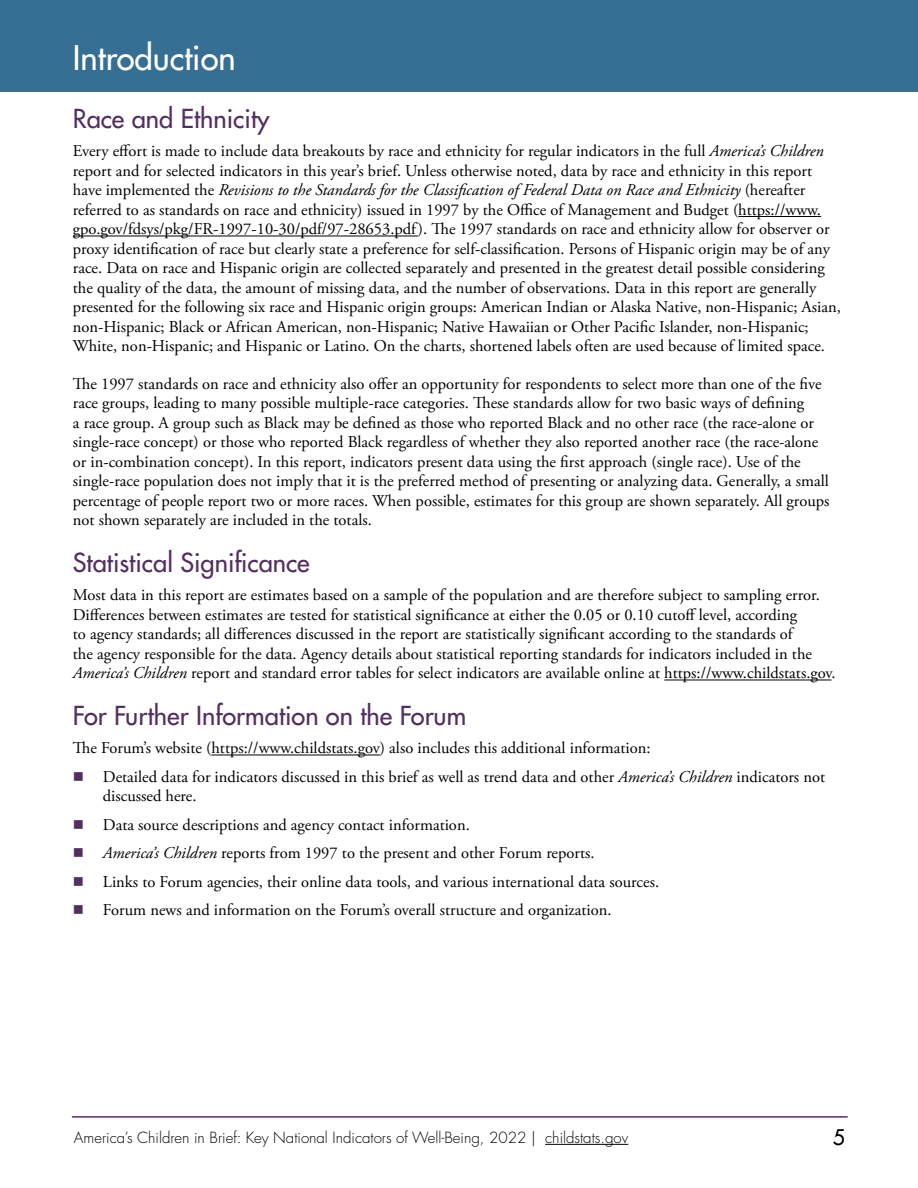
<style>
.page{position:relative;width:918px;height:1188px;background:#fff}
.page>*{position:absolute;margin:0;border:0;box-sizing:border-box;transform-origin:0 0}
.t1{font:500 33px "Futura LT Pro";color:#fff}
.t2{font:500 25.5px "Futura LT Pro";color:#532f61}
.t3{font:500 21px "Futura LT Pro";color:#000}
.t4{font:16.5px/19.5px "Adobe Garamond Pro";color:#000}
.t5{font:300 15px "Futura LT Pro";color:#000}
.s1{font-style:italic}
</style>
<div class="page">
<hr style="left:72px;top:1116px;width:775px;height:2px;background:#532f61">
<hr style="left:545px;top:1144px;width:83px;height:1px;background:#000">
<div style="left:0;top:0;width:918px;height:92px;background:#376e93"></div>
<hr style="left:738px;top:216px;width:83px;height:1px;background:#000">
<hr style="left:73px;top:236px;width:345px;height:1px;background:#000">
<hr style="left:664px;top:680px;width:167px;height:1px;background:#000">
<hr style="left:211px;top:755px;width:169px;height:1px;background:#000">
<h1 class="t1" style="left:73px;top:33px;width:164px">Introduction</h1>
<h3 class="t2" style="left:73px;top:99px;width:198px">Race and Ethnicity</h3>
<p class="t4" style="left:73px;top:142px;width:770px">Every effort is made to include data breakouts by race and ethnicity for regular indicators in the full <span class="s1">America’s Children </span>report and for selected indicators in this year’s brief. Unless otherwise noted, data by race and ethnicity in this report have implemented the <span class="s1">Revisions to the Standards for the Classification of Federal Data on Race and Ethnicity</span> (hereafter referred to as standards on race and ethnicity) issued in 1997 by the Office of Management and Budget (https://www. gpo.gov/fdsys/pkg/FR-1997-10-30/pdf/97-28653.pdf). The 1997 standards on race and ethnicity allow for observer or proxy identification of race but clearly state a preference for self-classification. Persons of Hispanic origin may be of any race. Data on race and Hispanic origin are collected separately and presented in the greatest detail possible considering the quality of the data, the amount of missing data, and the number of observations. Data in this report are generally presented for the following six race and Hispanic origin groups: American Indian or Alaska Native, non-Hispanic; Asian, non-Hispanic; Black or African American, non-Hispanic; Native Hawaiian or Other Pacific Islander, non-Hispanic; White, non-Hispanic; and Hispanic or Latino. On the charts, shortened labels often are used because of limited space.</p>
<p class="t4" style="left:73px;top:374px;width:758px">The 1997 standards on race and ethnicity also offer an opportunity for respondents to select more than one of the five race groups, leading to many possible multiple-race categories. These standards allow for two basic ways of defining<br>a race group. A group such as Black may be defined as those who reported Black and no other race (the race-alone or single-race concept) or those who reported Black regardless of whether they also reported another race (the race-alone or in-combination concept). In this report, indicators present data using the first approach (single race). Use of the single-race population does not imply that it is the preferred method of presenting or analyzing data. Generally, a small percentage of people report two or more races. When possible, estimates for this group are shown separately. All groups not shown separately are included in the totals.</p>
<h3 class="t2" style="left:73px;top:543px;width:238px">Statistical Significance</h3>
<p class="t4" style="left:73px;top:586px;width:764px">Most data in this report are estimates based on a sample of the population and are therefore subject to sampling error.<br>Differences between estimates are tested for statistical significance at either the 0.05 or 0.10 cutoff level, according<br>to agency standards; all differences discussed in the report are statistically significant according to the standards of<br>the agency responsible for the data. Agency details about statistical reporting standards for indicators included in the <span class="s1">America’s Children</span> report and standard error tables for select indicators are available online at https://www.childstats.gov.</p>
<h3 class="t2" style="left:73px;top:696px;width:395px">For Further Information on the Forum</h3>
<p class="t4" style="left:73px;top:739px;width:579px">The Forum’s website (https://www.childstats.gov) also includes this additional information:</p>
<p class="t4" style="left:103px;top:767px;width:724px">Detailed data for indicators discussed in this brief as well as trend data and other <span class="s1">America’s Children</span> indicators not discussed here.</p>
<p class="t4" style="left:103px;top:815px;width:368px">Data source descriptions and agency contact information.</p>
<p class="t4" style="left:103px;top:844px;width:493px"><span class="s1">America’s Children</span> reports from 1997 to the present and other Forum reports.</p>
<p class="t4" style="left:103px;top:872px;width:558px">Links to Forum agencies, their online data tools, and various international data sources.</p>
<p class="t4" style="left:103px;top:901px;width:510px">Forum news and information on the Forum’s overall structure and organization.</p>
<p class="t5" style="left:74px;top:1128px;width:556px">America’s Children in Brief: Key National Indicators of Well-Being, 2022 | childstats.gov</p>
<p class="t3" style="left:833px;top:1122px;width:14px">5</p>
</div>
